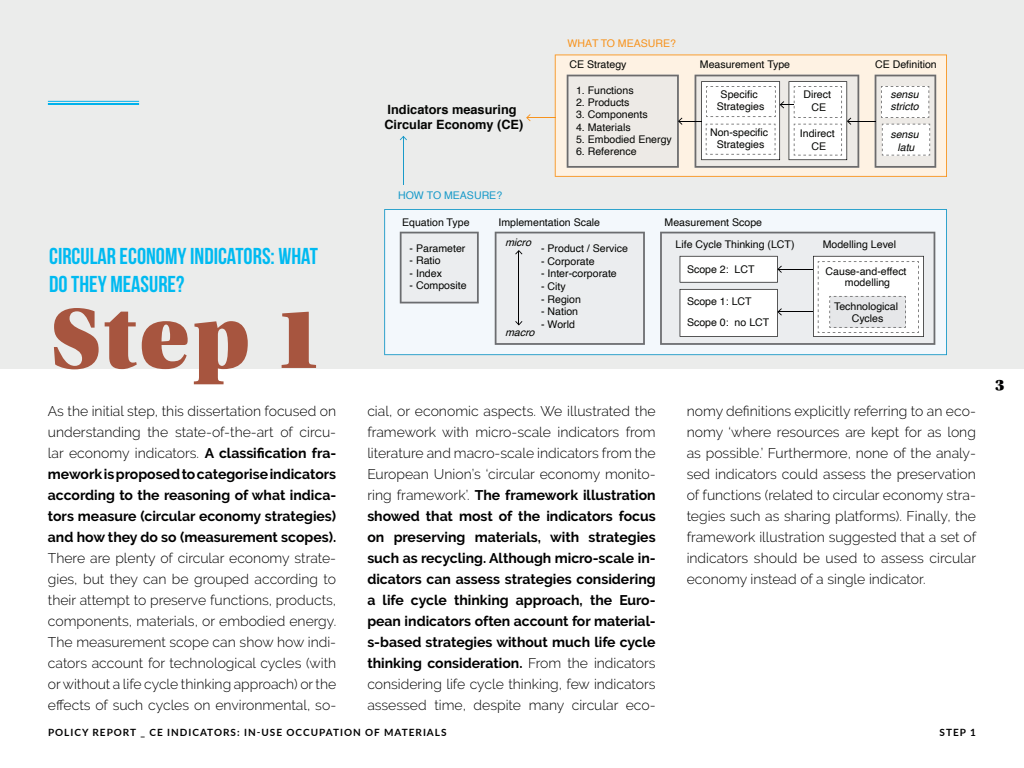
<style>
.page{position:relative;width:1024px;height:768px;background:#fff}
.page>*{position:absolute;margin:0;border:0;box-sizing:border-box;transform-origin:0 0}
.t1{font:90px "Utopia Std Black Headline";color:#a7553f}
.t2{font:23px/27.6px "Bebas Neue";color:#00baf1}
.t3{font:16px "Utopia Std Black Headline";color:#000001}
.t4{font:700 14px/21px "Raleway";color:#000001;text-align:justify}
.t5{font:300 14px/21px "Raleway";color:#000001;text-align:justify}
.t6{font:700 12.8px/15.3px "Helvetica";color:#040503}
.t7{font:10.6px/12.7px "Helvetica";color:#040503;text-align:center}
.t8{font:italic 10.6px/12.7px "Helvetica";color:#040503}
.t9{font:10.6px "Helvetica";color:#f7931d}
.t10{font:10.6px "Helvetica";color:#189ac9}
.t11{font:italic 10.6px "Helvetica";color:#040503}
.t12{font:700 10px "Lato";letter-spacing:.1em;color:#000001}
.s1{font-weight:300}
</style>
<div class="page">
<div style="left:0;top:0;width:1024px;height:368px;background:#ebeceb"></div>
<svg style="left:384px;top:209px;width:563px;height:146px;background:#e8f2f8"></svg>
<svg style="left:400px;top:232px;width:79px;height:71px"></svg>
<svg style="left:526px;top:114px;width:29px;height:7px"></svg>
<hr style="left:403px;top:137px;width:1px;height:48px;background:#189ac9">
<svg style="left:400px;top:136px;width:7px;height:4px"></svg>
<svg style="left:555px;top:54px;width:392px;height:123px;background:#fbead4"></svg>
<svg style="left:495px;top:232px;width:150px;height:113px"></svg>
<svg style="left:567px;top:75px;width:369px;height:93px"></svg>
<svg style="left:660px;top:232px;width:275px;height:113px"></svg>
<hr style="left:48px;top:101px;width:91px;height:1px;background:#00b1eb">
<hr style="left:48px;top:103px;width:91px;height:2px;background:#00b1eb">
<h2 class="t2" style="left:49px;top:242px;width:270px">CIRCULAR ECONOMY INDICATORS: WHAT<br>DO THEY MEASURE?</h2>
<h1 class="t1" style="left:52px;top:292px;width:275px">Step 1</h1>
<p class="t4" style="left:48px;top:401px;width:290px"><span class="s1">As the initial step, this dissertation focused on understanding the state-of-the-art of circu&shy;lar economy indicators.</span> A classification fra&shy;mework is proposed to categorise indicators according to the reasoning of what indica&shy;tors measure (circular economy strategies) and how they do so (measurement scopes).</p>
<p class="t5" style="left:48px;top:548px;width:290px">There are plenty of circular economy strate&shy;gies, but they can be grouped according to their attempt to preserve functions, products, components, materials, or embodied energy.<br>The measurement scope can show how indi&shy;cators account for technological cycles (with or without a life cycle thinking approach) or the effects of such cycles on environmental, so-</p>
<p class="t6" style="left:384px;top:102px;width:140px">Indicators measuring<br>Circular Economy (CE)</p>
<p class="t10" style="left:398px;top:188px;width:106px">HOW TO MEASURE?</p>
<p class="t9" style="left:568px;top:35px;width:110px">WHAT TO MEASURE?</p>
<p class="t7" style="left:569px;top:58px;width:59px">CE Strategy</p>
<p class="t7" style="left:576px;top:84px;width:59px">1. Functions</p>
<p class="t7" style="left:576px;top:96px;width:55px">2. Products</p>
<p class="t7" style="left:576px;top:109px;width:73px">3. Components</p>
<p class="t7" style="left:576px;top:121px;width:56px">4. Materials</p>
<p class="t7" style="left:576px;top:133px;width:97px">5. Embodied Energy</p>
<p class="t7" style="left:576px;top:146px;width:62px">6. Reference</p>
<p class="t7" style="left:700px;top:58px;width:92px">Measurement Type</p>
<p class="t7" style="left:717px;top:88px;width:49px">Specific<br>Strategies</p>
<p class="t7" style="left:710px;top:126px;width:60px">Non-specific<br>Strategies</p>
<p class="t7" style="left:803px;top:88px;width:29px">Direct<br>CE</p>
<p class="t7" style="left:800px;top:128px;width:36px">Indirect<br>CE</p>
<p class="t7" style="left:875px;top:58px;width:63px">CE Definition</p>
<p class="t8" style="left:890px;top:88px;width:30px">sensu stricto</p>
<p class="t8" style="left:890px;top:128px;width:30px;text-align:center">sensu latu</p>
<p class="t7" style="left:402px;top:216px;width:69px">Equation Type</p>
<p class="t7" style="left:410px;top:242px;width:57px">- Parameter</p>
<p class="t7" style="left:410px;top:255px;width:33px">- Ratio</p>
<p class="t7" style="left:410px;top:267px;width:34px">- Index</p>
<p class="t7" style="left:410px;top:279px;width:58px">- Composite</p>
<p class="t7" style="left:498px;top:216px;width:103px">Implementation Scale</p>
<p class="t7" style="left:665px;top:216px;width:99px">Measurement Scope</p>
<p class="t11" style="left:505px;top:234px;width:32px">micro</p>
<p class="t7" style="left:676px;top:238px;width:121px">Life Cycle Thinking (LCT)</p>
<p class="t7" style="left:687px;top:263px;width:69px">Scope 2: LCT</p>
<p class="t7" style="left:687px;top:291px;width:84px;line-height:21.1px;text-align:left">Scope 1: LCT<br>Scope 0: no LCT</p>
<p class="t7" style="left:541px;top:242px;width:88px">- Product / Service</p>
<p class="t7" style="left:541px;top:255px;width:55px">- Corporate</p>
<p class="t7" style="left:541px;top:268px;width:77px">- Inter-corporate</p>
<p class="t7" style="left:541px;top:280px;width:26px">- City</p>
<p class="t7" style="left:541px;top:293px;width:41px">- Region</p>
<p class="t7" style="left:541px;top:306px;width:39px">- Nation</p>
<p class="t7" style="left:541px;top:318px;width:35px">- World</p>
<p class="t11" style="left:505px;top:325px;width:35px">macro</p>
<p class="t7" style="left:823px;top:238px;width:75px">Modelling Level</p>
<p class="t7" style="left:826px;top:266px;width:82px;line-height:10.6px">Cause-and-effect modelling</p>
<p class="t7" style="left:834px;top:300px;width:66px">Technological<br>Cycles</p>
<p class="t4" style="left:367px;top:401px;width:290px"><span class="s1">cial, or economic aspects. We illustrated the framework with micro-scale indicators from literature and macro-scale indicators from the European Union’s ‘circular economy monito&shy;ring framework’.</span> The framework illustration showed that most of the indicators focus on preserving materials, with strategies such as recycling. Although micro-scale in&shy;dicators can assess strategies considering a life cycle thinking approach, the Euro&shy;pean indicators often account for material&shy;s-based strategies without much life cycle thinking consideration. <span class="s1">From the indicators considering life cycle thinking, few indicators assessed time, despite many circular eco-</span></p>
<p class="t5" style="left:687px;top:401px;width:291px">nomy definitions explicitly referring to an eco&shy;nomy ‘where resources are kept for as long as possible.’ Furthermore, none of the analy&shy;sed indicators could assess the preservation of functions (related to circular economy stra&shy;tegies such as sharing platforms). Finally, the framework illustration suggested that a set of indicators should be used to assess circular economy instead of a single indicator.</p>
<p class="t12" style="left:48px;top:725px;width:400px">POLICY REPORT _ CE INDICATORS: IN-USE OCCUPATION OF MATERIALS</p>
<p class="t12" style="left:940px;top:725px;width:38px">Step 1</p>
<p class="t3" style="left:995px;top:376px;width:11px">3</p>
</div>
